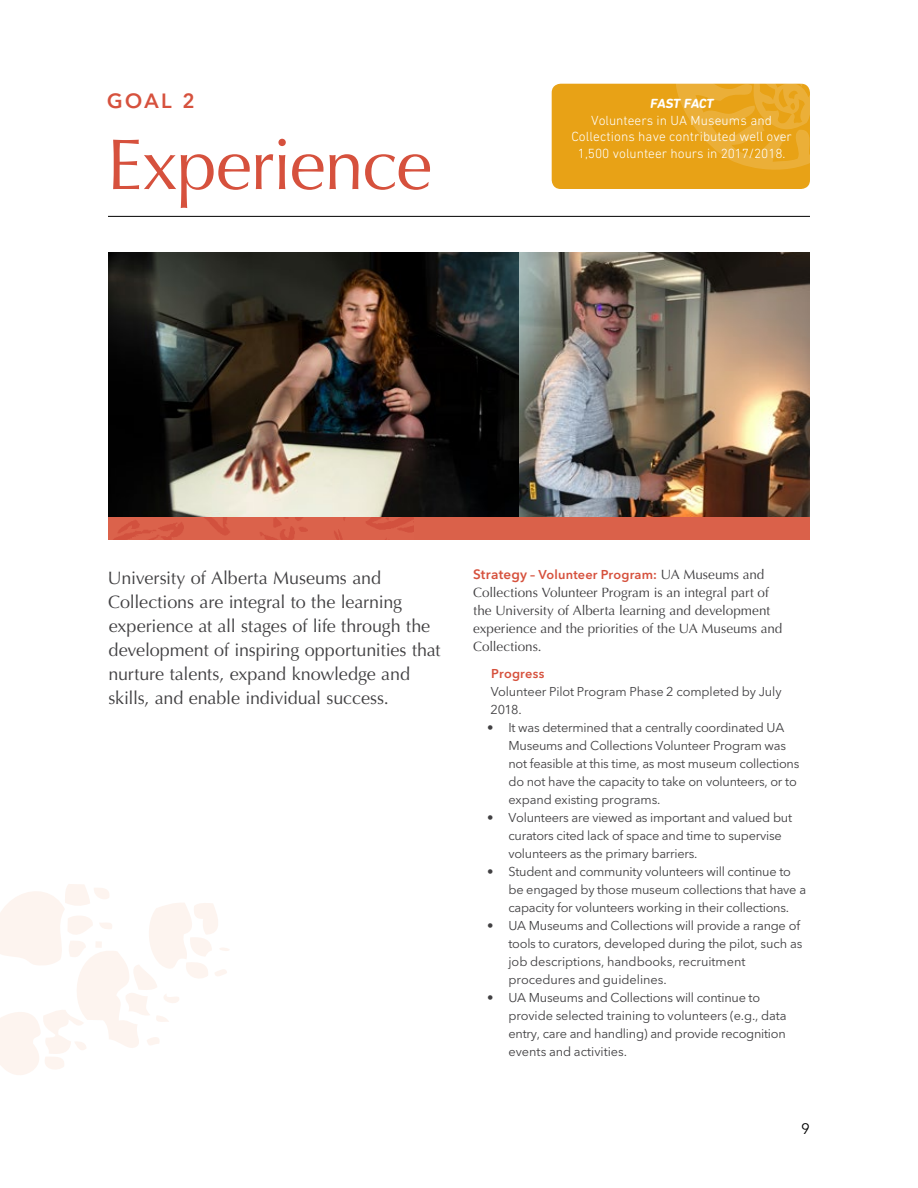
<style>
.page{position:relative;width:918px;height:1188px;background:#fff}
.page>*{position:absolute;margin:0;border:0;box-sizing:border-box;transform-origin:0 0}
.t1{font:72px "Optima";letter-spacing:-.02em;color:#d6513d}
.t2{font:500 27px "Avenir Next LT Pro";color:#d6513d}
.t3{font:18px/24px "Optima";letter-spacing:-.005em;color:#414042}
.t4{font:15px "Avenir Next LT Pro";color:#000}
.t5{font:13.5px/18px "Optima";letter-spacing:-.005em;color:#414042}
.t6{font:300 13.5px/16.4px "DIN Next LT Pro";color:#fff;text-align:center}
.t7{font:700 13.5px "DIN Next Rounded LT Pro";color:#fff}
.t8{font:12.75px/18px "Avenir Next LT Pro";letter-spacing:-.02em;color:#414042}
.t9{font:600 12.75px "Avenir Next LT Pro";color:#d6513d}
.s1{font-size:13.5px}
.s2{font-family:"Optima";font-weight:400;font-size:13.5px;color:#414042}
</style>
<div class="page">
<hr style="left:108px;top:216px;width:702px;height:1px;background:#000">
<img style="left:108px;top:252px;width:412px;height:266px">
<img style="left:520px;top:252px;width:290px;height:266px">
<div style="left:108px;top:518px;width:702px;height:22px;background:#da614a"></div>
<div style="left:552px;top:84px;width:258px;height:105px;background:#e8a216;border-radius:9px"></div>
<svg style="left:675px;top:83px;width:135px;height:87px"></svg>
<svg style="left:0;top:884px;width:229px;height:191px"></svg>
<h2 class="t2" style="left:107px;top:82px;width:90px">goal 2</h2>
<h1 class="t1" style="left:107px;top:123px;width:327px">Experience</h1>
<p class="t7" style="left:650px;top:96px;width:67px">FAST FACT</p>
<p class="t6" style="left:571px;top:112px;width:222px">Volunteers in UA Museums and<br>Collections have contributed well over<br>1,500 volunteer hours in 2017/2018.</p>
<p class="t3" style="left:108px;top:566px;width:334px">University of Alberta Museums and Collections are integral to the learning experience at all stages of life through the development of inspiring opportunities that nurture talents, expand knowledge and skills, and enable individual success.</p>
<p class="t9" style="left:473px;top:567px;width:293px"><span class="s1">Strategy</span> – Volunteer Program: <span class="s2">UA Museums and</span></p>
<p class="t5" style="left:473px;top:584px;width:311px">Collections Volunteer Program is an integral part of the University of Alberta learning and development experience and the priorities of the UA Museums and Collections.</p>
<p class="t9" style="left:491px;top:666px;width:55px">Progress</p>
<p class="t8" style="left:491px;top:683px;width:293px">Volunteer Pilot Program Phase 2 completed by July<br>2018.</p>
<p class="t8" style="left:508px;top:719px;width:292px;text-indent:-21px">• It was determined that a centrally coordinated UA Museums and Collections Volunteer Program was not feasible at this time, as most museum collections do not have the capacity to take on volunteers, or to expand existing programs.</p>
<p class="t8" style="left:508px;top:809px;width:285px;text-indent:-21px">• Volunteers are viewed as important and valued but curators cited lack of space and time to supervise volunteers as the primary barriers.</p>
<p class="t8" style="left:508px;top:863px;width:299px;text-indent:-21px">• Student and community volunteers will continue to be engaged by those museum collections that have a capacity for volunteers working in their collections.</p>
<p class="t8" style="left:508px;top:917px;width:295px;text-indent:-21px">• UA Museums and Collections will provide a range of tools to curators, developed during the pilot, such as job descriptions, handbooks, recruitment procedures and guidelines.</p>
<p class="t8" style="left:508px;top:989px;width:280px;text-indent:-21px">• UA Museums and Collections will continue to provide selected training to volunteers (e.g., data entry, care and handling) and provide recognition events and activities.</p>
<p class="t4" style="left:801px;top:1120px;width:10px">9</p>
</div>
